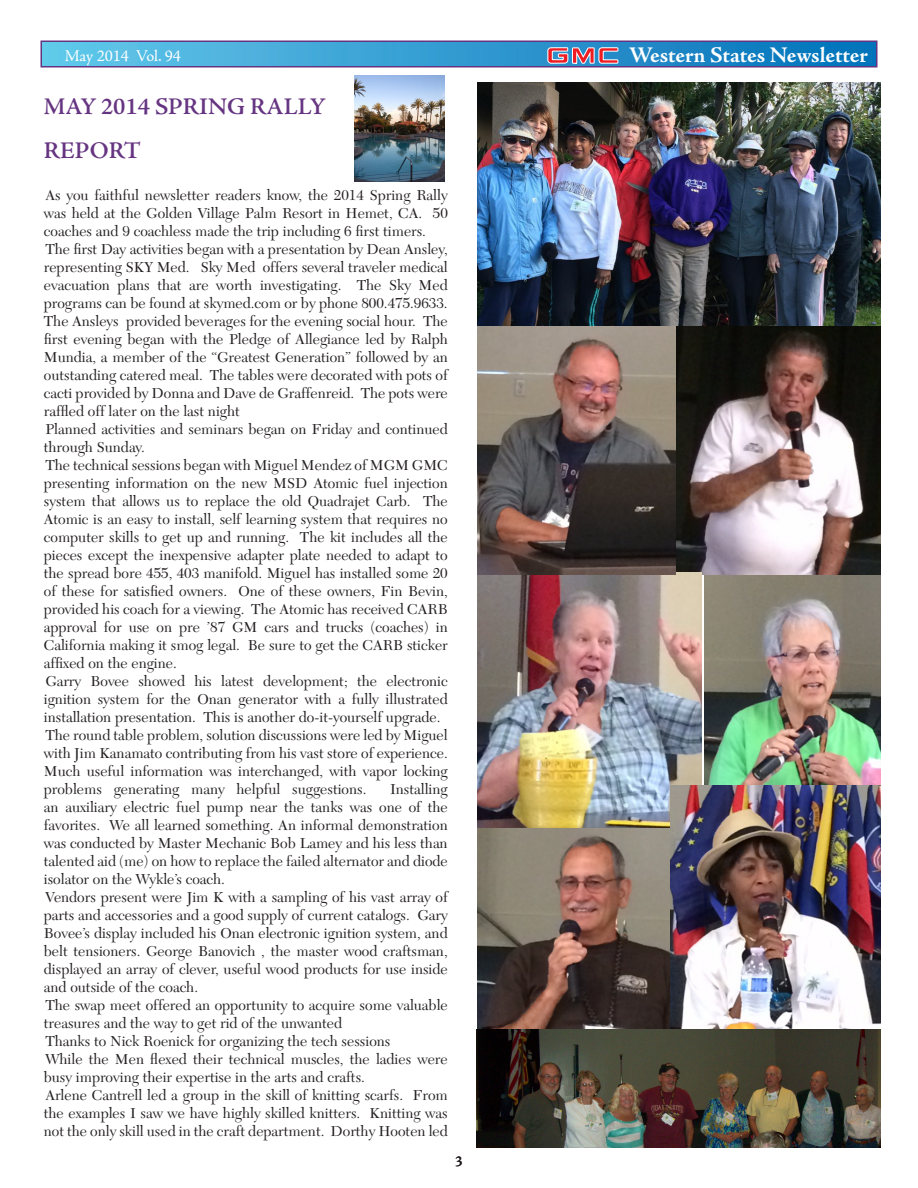
<style>
.page{position:relative;width:918px;height:1188px;background:#fff}
.page>*{position:absolute;margin:0;border:0;box-sizing:border-box;transform-origin:0 0}
.t1{font:600 24px/43.2px "Adobe Jenson Pro";color:#663582}
.t2{font:700 22.5px "Adobe Jenson Pro";letter-spacing:-.005em;color:#fff}
.t3{font:16.5px "Adobe Jenson Pro";letter-spacing:-.005em;color:#fff}
.body{font:15px/18px "New Caledonia";color:#231f20;text-align:justify}
.t4{font:600 15px "Adobe Jenson Pro";color:#231f20}
</style>
<div class="page">
<div style="left:41px;top:41px;width:836px;height:26px;background:linear-gradient(to right,#64c8ea,#0170b9)"></div>
<div style="left:40px;top:40px;width:838px;height:28px;border:2px solid #663582"></div>
<svg style="left:545px;top:43px;width:74px;height:22px;background:#8885a7"></svg>
<img style="left:477px;top:82px;width:403px;height:244px">
<img style="left:705px;top:575px;width:175px;height:210px">
<img style="left:477px;top:828px;width:194px;height:202px">
<img style="left:675px;top:326px;width:205px;height:249px">
<img style="left:477px;top:573px;width:224px;height:255px">
<img style="left:671px;top:785px;width:209px;height:245px">
<img style="left:477px;top:326px;width:198px;height:248px">
<img style="left:477px;top:1030px;width:403px;height:118px">
<img style="left:354px;top:76px;width:90px;height:105px">
<p class="t3" style="left:65px;top:46px;width:118px">May 2014 Vol. 94</p>
<p class="t1" style="left:44px;top:86px;width:283px">MAY 2014 SPRING RALLY<br>REPORT</p>
<p class="body" style="left:44px;top:187px;width:405px">As you faithful newsletter readers know, the 2014 Spring Rally was held at the Golden Village Palm Resort in Hemet, CA. 50 coaches and 9 coachless made the trip including 6 first timers.</p>
<p class="body" style="left:44px;top:241px;width:405px">The first Day activities began with a presentation by Dean Ansley, representing SKY Med. Sky Med offers several traveler medical evacuation plans that are worth investigating. The Sky Med programs can be found at skymed.com or by phone 800.475.9633.<br>The Ansleys provided beverages for the evening social hour. The first evening began with the Pledge of Allegiance led by Ralph Mundia, a member of the “Greatest Generation” followed by an outstanding catered meal. The tables were decorated with pots of cacti provided by Donna and Dave de Graffenreid. The pots were raffled off later on the last night</p>
<p class="body" style="left:44px;top:421px;width:405px">Planned activities and seminars began on Friday and continued through Sunday.</p>
<p class="body" style="left:44px;top:457px;width:405px">The technical sessions began with Miguel Mendez of MGM GMC presenting information on the new MSD Atomic fuel injection system that allows us to replace the old Quadrajet Carb. The Atomic is an easy to install, self learning system that requires no computer skills to get up and running. The kit includes all the pieces except the inexpensive adapter plate needed to adapt to the spread bore 455, 403 manifold. Miguel has installed some 20 of these for satisfied owners. One of these owners, Fin Bevin, provided his coach for a viewing. The Atomic has received CARB approval for use on pre ’87 GM cars and trucks (coaches) in California making it smog legal. Be sure to get the CARB sticker affixed on the engine.</p>
<p class="body" style="left:44px;top:673px;width:405px">Garry Bovee showed his latest development; the electronic ignition system for the Onan generator with a fully illustrated installation presentation. This is another do-it-yourself upgrade.</p>
<p class="body" style="left:44px;top:727px;width:405px">The round table problem, solution discussions were led by Miguel with Jim Kanamato contributing from his vast store of experience.<br>Much useful information was interchanged, with vapor locking problems generating many helpful suggestions.</p>
<p class="body" style="left:44px;top:781px;width:405px;text-indent:346px">Installing an auxiliary electric fuel pump near the tanks was one of the favorites. We all learned something. An informal demonstration was conducted by Master Mechanic Bob Lamey and his less than talented aid (me) on how to replace the failed alternator and diode isolator on the Wykle’s coach.</p>
<p class="body" style="left:44px;top:889px;width:405px">Vendors present were Jim K with a sampling of his vast array of parts and accessories and a good supply of current catalogs. Gary Bovee’s display included his Onan electronic ignition system, and belt tensioners. George Banovich , the master wood craftsman, displayed an array of clever, useful wood products for use inside and outside of the coach.</p>
<p class="body" style="left:44px;top:997px;width:405px">The swap meet offered an opportunity to acquire some valuable treasures and the way to get rid of the unwanted</p>
<p class="body" style="left:45px;top:1033px;width:347px">Thanks to Nick Roenick for organizing the tech sessions</p>
<p class="body" style="left:44px;top:1051px;width:405px">While the Men flexed their technical muscles, the ladies were busy improving their expertise in the arts and crafts.</p>
<p class="body" style="left:44px;top:1087px;width:405px">Arlene Cantrell led a group in the skill of knitting scarfs. From the examples I saw we have highly skilled knitters. Knitting was not the only skill used in the craft department. Dorthy Hooten led</p>
<p class="t4" style="left:455px;top:1153px;width:9px">3</p>
<p class="t2" style="left:629px;top:42px;width:240px">Western States Newsletter</p>
</div>
